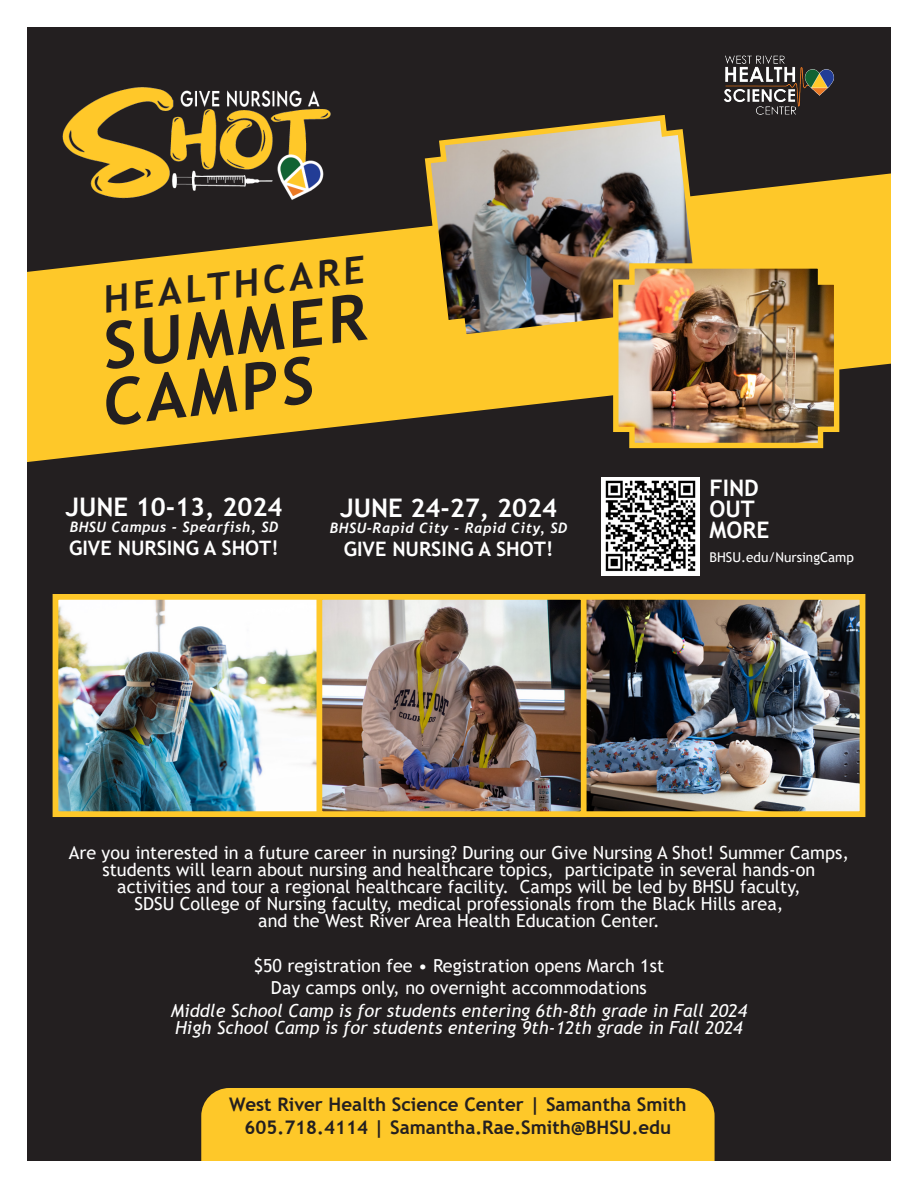
<style>
.page{position:relative;width:918px;height:1188px;background:#fff}
.page>*{position:absolute;margin:0;border:0;box-sizing:border-box;transform-origin:0 0}
.t1{font:700 64.5px "Trebuchet MS";color:#231f20}
.t2{font:700 37.65px "Trebuchet MS";color:#231f20}
.t3{font:700 25.65px "Trebuchet MS";color:#fff}
.t4{font:700 22.8px "Trebuchet MS";color:#fff}
.t5{font:700 19.95px "Trebuchet MS";color:#fff}
.t6{font:700 18.75px "Trebuchet MS";color:#231f20}
.t7{font:18px/17px "Trebuchet MS";color:#fff;text-align:center}
.t8{font:italic 18px "Trebuchet MS";color:#fff}
.t9{font:italic 700 14.25px "Trebuchet";letter-spacing:.04em;color:#fff}
.t10{font:13.5px "Trebuchet MS";color:#fff}
</style>
<div class="page">
<div style="left:27px;top:27px;width:864px;height:1134px;background:#231f20"></div>
<svg style="left:27px;top:173px;width:864px;height:289px;fill:#fec829"></svg>
<img style="left:59px;top:87px;width:297px;height:119px">
<img style="left:422px;top:114px;width:283px;height:229px">
<img style="left:610px;top:261px;width:232px;height:190px">
<img style="left:723px;top:55px;width:111px;height:60px">
<img style="left:602px;top:477px;width:97px;height:99px">
<img style="left:60px;top:601px;width:257px;height:209px">
<div style="left:53px;top:594px;width:292px;height:223px;border:6px solid #fec829"></div>
<img style="left:587px;top:601px;width:271px;height:209px">
<div style="left:573px;top:594px;width:292px;height:223px;border:6px solid #fec829"></div>
<img style="left:324px;top:601px;width:256px;height:209px">
<div style="left:317px;top:594px;width:270px;height:223px;border:6px solid #fec829"></div>
<div style="left:201px;top:1088px;width:514px;height:73px;background:#fec829"></div>
<p class="t2" style="left:99px;top:277px;width:264px;rotate:-7deg">HEALTHCARE</p>
<p class="t1" style="left:96px;top:308px;width:266px;rotate:-7deg">SUMMER</p>
<p class="t1" style="left:96px;top:364px;width:214px;rotate:-7deg">CAMPS</p>
<p class="t3" style="left:65px;top:491px;width:219px">JUNE 10-13, 2024</p>
<p class="t9" style="left:70px;top:518px;width:210px">BHSU Campus - Spearfish, SD</p>
<p class="t5" style="left:69px;top:535px;width:211px">GIVE NURSING A SHOT!</p>
<p class="t3" style="left:340px;top:492px;width:219px">JUNE 24-27, 2024</p>
<p class="t9" style="left:330px;top:519px;width:239px">BHSU-Rapid City - Rapid City, SD</p>
<p class="t5" style="left:344px;top:536px;width:211px">GIVE NURSING A SHOT!</p>
<p class="t4" style="left:709px;top:473px;width:51px">FIND</p>
<p class="t4" style="left:709px;top:495px;width:47px">OUT</p>
<p class="t4" style="left:709px;top:516px;width:61px">MORE</p>
<p class="t10" style="left:709px;top:549px;width:146px">BHSU.edu/NursingCamp</p>
<p class="t7" style="left:69px;top:844px;width:782px">Are you interested in a future career in nursing? During our Give Nursing A Shot! Summer Camps, students will learn about nursing and healthcare topics, participate in several hands-on</p>
<p class="t7" style="left:117px;top:878px;width:685px">activities and tour a regional healthcare facility. Camps will be led by BHSU faculty,</p>
<p class="t7" style="left:134px;top:895px;width:650px">SDSU College of Nursing faculty, medical professionals from the Black Hills area,</p>
<p class="t7" style="left:258px;top:912px;width:403px">and the West River Area Health Education Center.</p>
<p class="t7" style="left:254px;top:957px;width:412px">$50 registration fee • Registration opens March 1st</p>
<p class="t7" style="left:271px;top:979px;width:377px">Day camps only, no overnight accommodations</p>
<p class="t8" style="left:171px;top:1000px;width:578px">Middle School Camp is for students entering 6th-8th grade in Fall 2024</p>
<p class="t8" style="left:175px;top:1017px;width:569px">High School Camp is for students entering 9th-12th grade in Fall 2024</p>
<p class="t6" style="left:229px;top:1093px;width:459px">West River Health Science Center | Samantha Smith</p>
<p class="t6" style="left:245px;top:1115px;width:428px">605.718.4114 | Samantha.Rae.Smith@BHSU.edu</p>
</div>
